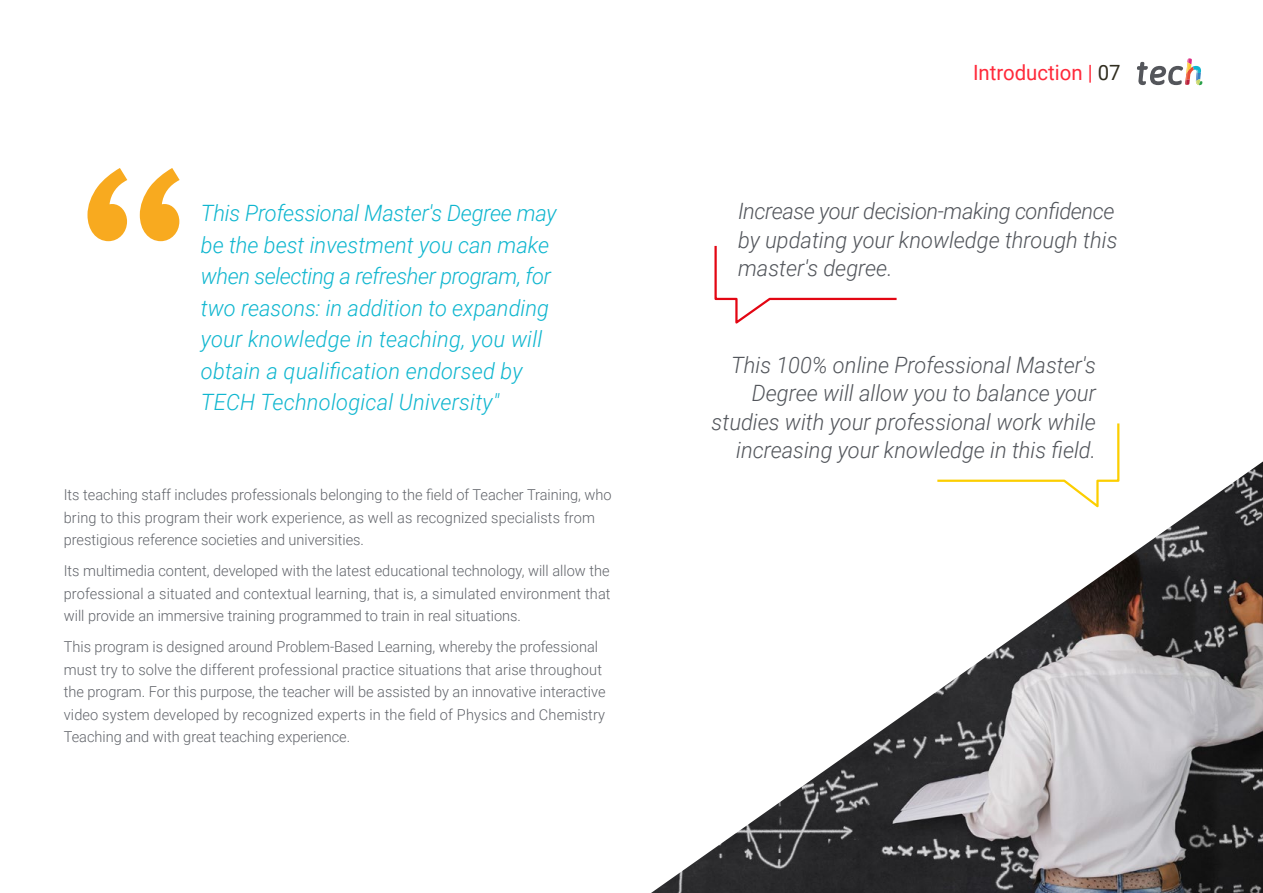
<style>
.page{position:relative;width:1263px;height:893px;background:#fff}
.page>*{position:absolute;margin:0;border:0;box-sizing:border-box;transform-origin:0 0}
.t1{font:italic 300 22.5px/28.5px "Roboto";color:#52555b;text-align:right}
.t2{font:italic 300 22.5px/31.5px "Roboto";color:#0fb6cf}
.t3{font:21px "Roboto";color:#ff293a}
.t4{font:300 15px/22.5px "Roboto";color:#61646a}
.s1{color:#312e20}
</style>
<div class="page">
<svg style="left:87px;top:168px;width:93px;height:73px"></svg>
<img style="left:651px;top:461px;width:612px;height:432px">
<svg style="left:935px;top:423px;width:185px;height:88px"></svg>
<svg style="left:714px;top:245px;width:183px;height:79px"></svg>
<svg style="left:1137px;top:58px;width:65px;height:28px"></svg>
<p class="t2" style="left:201px;top:197px;width:357px">This Professional Master's Degree may be the best investment you can make when selecting a refresher program, for two reasons: in addition to expanding your knowledge in teaching, you will obtain a qualification endorsed by TECH Technological University"</p>
<p class="t4" style="left:64px;top:483px;width:549px">Its teaching staff includes professionals belonging to the field of Teacher Training, who bring to this program their work experience, as well as recognized specialists from prestigious reference societies and universities.</p>
<p class="t4" style="left:64px;top:559px;width:548px;text-align:justify">Its multimedia content, developed with the latest educational technology, will allow the professional a situated and contextual learning, that is, a simulated environment that will provide an immersive training programmed to train in real situations.</p>
<p class="t4" style="left:64px;top:635px;width:543px">This program is designed around Problem-Based Learning, whereby the professional must try to solve the different professional practice situations that arise throughout the program. For this purpose, the teacher will be assisted by an innovative interactive video system developed by recognized experts in the field of Physics and Chemistry Teaching and with great teaching experience.</p>
<h2 class="t3" style="left:973px;top:57px;width:149px">Introduction | <span class="s1">07</span></h2>
<h1 class="t1" style="left:738px;top:196px;width:381px;text-align:left">Increase your decision-making confidence by updating your knowledge through this master's degree.</h1>
<h1 class="t1" style="left:712px;top:350px;width:386px">This 100% online Professional Master's Degree will allow you to balance your studies with your professional work while increasing your knowledge in this field.</h1>
</div>
